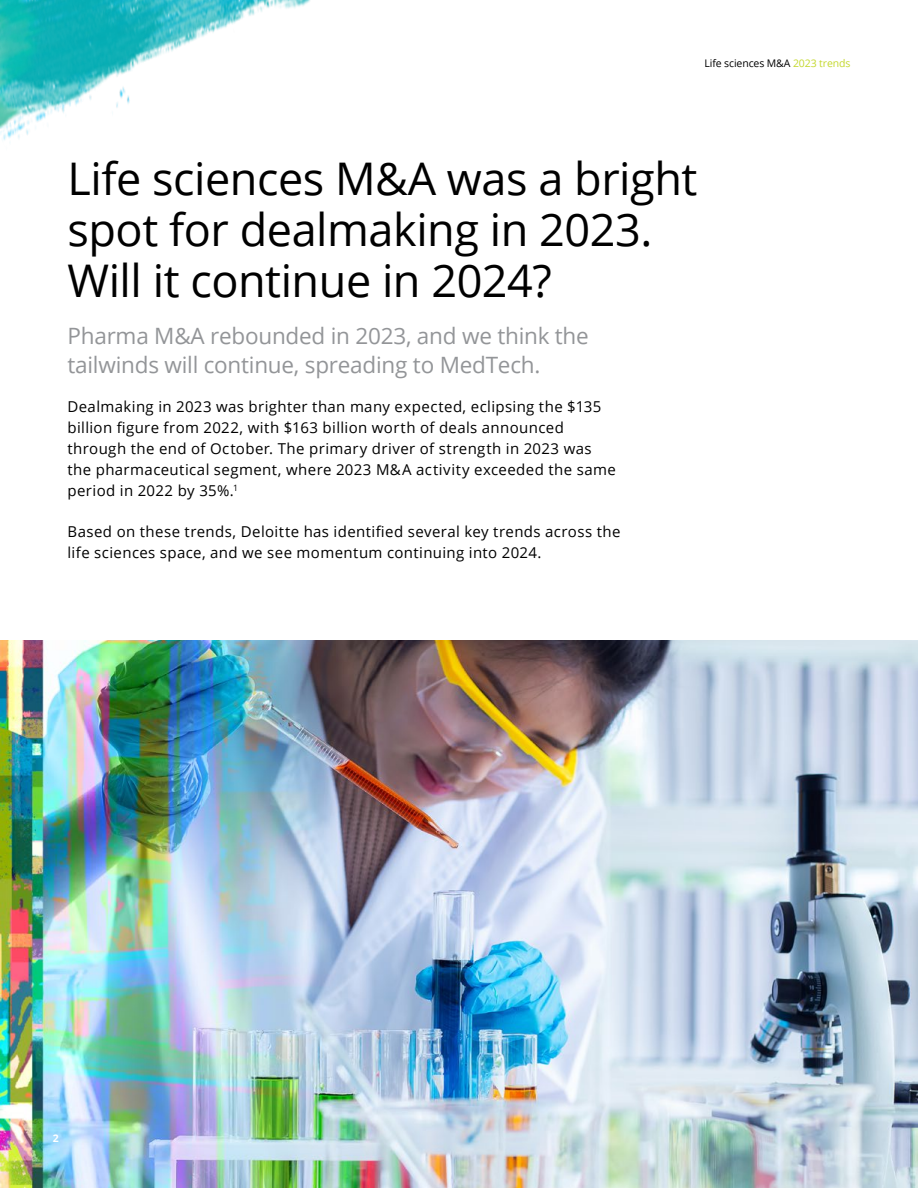
<style>
.page{position:relative;width:918px;height:1188px;background:#fff}
.page>*{position:absolute;margin:0;border:0;box-sizing:border-box;transform-origin:0 0}
.t1{font:45px/51px "Open Sans";letter-spacing:-.01em;color:#000}
.t2{font:22.5px/28.5px "Open Sans";letter-spacing:-.01em;color:#939598}
.t3{font:15px/21px "Open Sans";letter-spacing:.025em;color:#000}
.t4{font:10.5px "Open Sans";letter-spacing:-.01em;color:#000}
.t5{font:700 10.5px "Open Sans";color:#fff}
.s1{color:#c4d82e}
</style>
<div class="page">
<img style="left:0;top:0;width:310px;height:141px">
<img style="left:0;top:640px;width:918px;height:548px">
<p class="t4" style="left:704px;top:56px;width:148px">Life sciences M&amp;A <span class="s1">2023 trends</span></p>
<h1 class="t1" style="left:68px;top:152px;width:631px">Life sciences M&amp;A was a bright spot for dealmaking in 2023.<br>Will it continue in 2024?</h1>
<h2 class="t2" style="left:68px;top:321px;width:523px">Pharma M&amp;A rebounded in 2023, and we think the tailwinds will continue, spreading to MedTech.</h2>
<p class="t3" style="left:68px;top:396px;width:550px">Dealmaking in 2023 was brighter than many expected, eclipsing the $135 billion figure from 2022, with $163 billion worth of deals announced through the end of October. The primary driver of strength in 2023 was the pharmaceutical segment, where 2023 M&amp;A activity exceeded the same period in 2022 by 35%.<sup>1</sup></p>
<p class="t3" style="left:68px;top:521px;width:554px">Based on these trends, Deloitte has identified several key trends across the life sciences space, and we see momentum continuing into 2024.</p>
<p class="t5" style="left:53px;top:1131px;width:7px">2</p>
</div>
